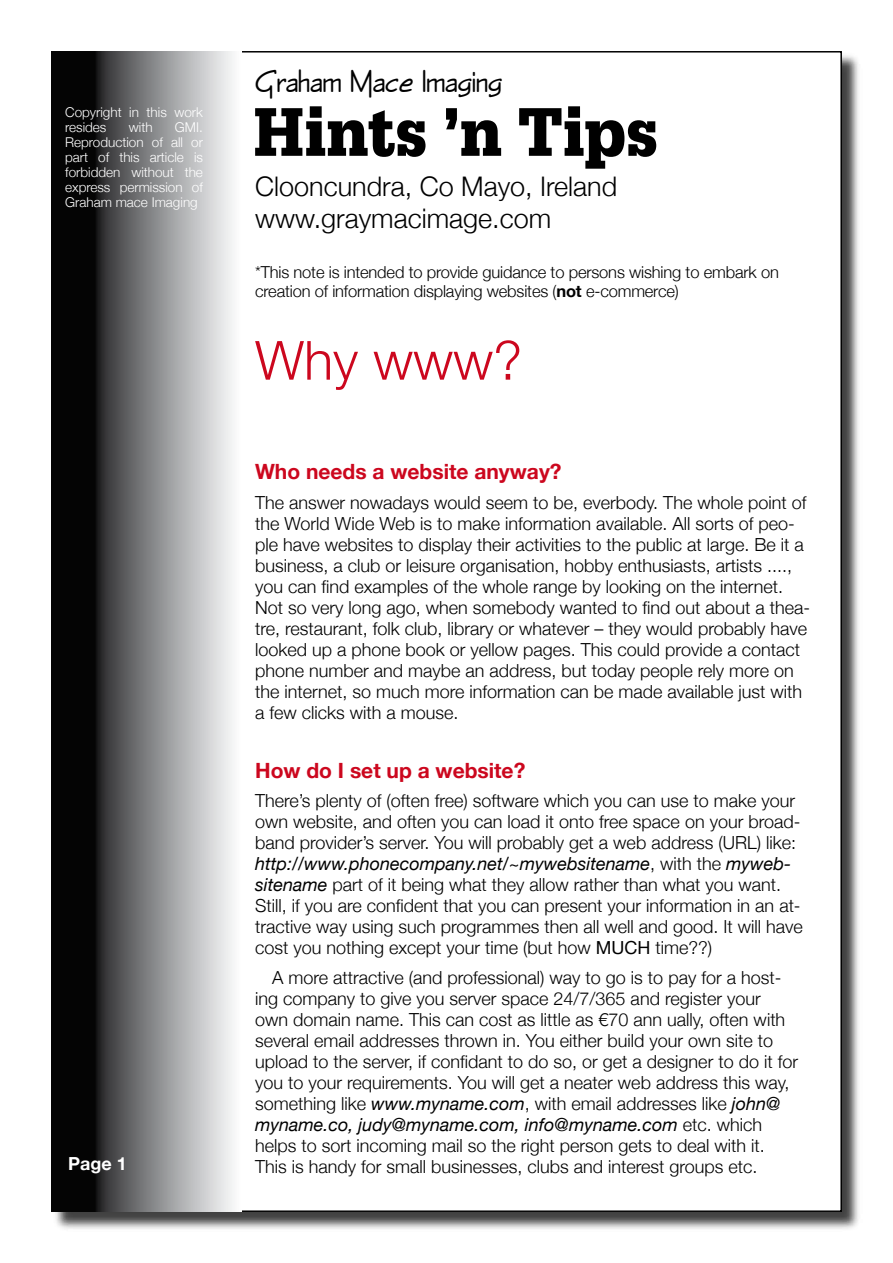
<style>
.page{position:relative;width:893px;height:1263px;background:#fff}
.page>*{position:absolute;margin:0;border:0;box-sizing:border-box;transform-origin:0 0}
.t1{font:300 54px "Helvetica Neue";color:#cc071e}
.t2{font:33px "Enviro D";color:#000;scale:1.05 1}
.t3{font:300 27px/32.4px "Helvetica Neue";color:#000}
.t4{font:700 21px "Helvetica Neue";color:#cc071e}
.t5{font:300 18px/21px "Helvetica Neue";color:#000}
.t6{font:700 18px "Helvetica Neue";color:#fff}
.t7{font:300 16.5px/19.5px "Helvetica Neue";letter-spacing:-.01em;color:#000}
.t8{font:300 13.5px/15px "Helvetica Neue";color:#fff}
.s1{font-weight:700}
.s2{font-weight:400;font-style:italic}
.s3{font-weight:400}
</style>
<div class="page">
<div style="left:51px;top:52px;width:812px;height:1180px;background:#000;opacity:.75"></div>
<div style="left:52px;top:52px;width:789px;height:1159px;background:#fff"></div>
<svg style="left:52px;top:52px;width:181px;height:1159px;background:#707172"></svg>
<svg style="left:255px;top:106px;width:401px;height:63px"></svg>
<svg style="left:118px;top:1157px;width:6px;height:13px"></svg>
<p class="t8" style="left:65px;top:105px;width:139px">Copyright in this work resides</p>
<p class="t8" style="left:65px;top:120px;width:139px;text-align:justify;text-indent:110px">GMI.<br>Reproduction of all or part of this article is forbidden without the express permission of Graham mace Imaging</p>
<p class="t8" style="left:129px;top:120px;width:25px">with</p>
<p class="t6" style="left:68px;top:1152px;width:45px">Page</p>
<h2 class="t2" style="left:255px;top:64px;width:237px">Graham Mace Imaging</h2>
<h3 class="t3" style="left:255px;top:169px;width:364px">Clooncundra, Co Mayo, Ireland www.graymacimage.com</h3>
<p class="t7" style="left:255px;top:262px;width:525px">*This note is intended to provide guidance to persons wishing to embark on creation of information displaying websites (<span class="s1">not</span> e-commerce)</p>
<h1 class="t1" style="left:255px;top:327px;width:269px">Why www?</h1>
<p class="t4" style="left:255px;top:459px;width:308px">Who needs a website anyway?</p>
<p class="t5" style="left:255px;top:491px;width:556px">The answer nowadays would seem to be, everbody. The whole point of the World Wide Web is to make information available. All sorts of peo&shy;ple have websites to display their activities to the public at large. Be it a business, a club or leisure organisation, hobby enthusiasts, artists ...., you can find examples of the whole range by looking on the internet.<br>Not so very long ago, when somebody wanted to find out about a thea&shy;tre, restaurant, folk club, library or whatever – they would probably have looked up a phone book or yellow pages. This could provide a contact phone number and maybe an address, but today people rely more on the internet, so much more information can be made available just with a few clicks with a mouse.</p>
<p class="t4" style="left:255px;top:757px;width:272px">How do I set up a website?</p>
<p class="t5" style="left:255px;top:790px;width:549px">There’s plenty of (often free) software which you can use to make your own website, and often you can load it onto free space on your broad&shy;band provider’s server. You will probably get a web address (URL) like: <span class="s2">http://www.phonecompany.net/~mywebsitename</span>, with the <span class="s2">myweb&shy;sitename</span> part of it being what they allow rather than what you want.<br>Still, if you are confident that you can present your information in an at&shy;tractive way using such programmes then all well and good. It will have cost you nothing except your time (but how <span class="s3">MUCH</span> time??)</p>
<p class="t5" style="left:255px;top:966px;width:544px;text-indent:17px">A more attractive (and professional) way to go is to pay for a host&shy;ing company to give you server space 24/7/365 and register your own domain name. This can cost as little as €70 ann ually, often with several email addresses thrown in. You either build your own site to upload to the server, if confidant to do so, or get a designer to do it for you to your requirements. You will get a neater web address this way, something like <span class="s2">www.myname.com</span>, with email addresses like <span class="s2">john@ myname.co, judy@myname.com, info@myname.com</span> etc. which helps to sort incoming mail so the right person gets to deal with it.<br>This is handy for small businesses, clubs and interest groups etc.</p>
</div>
